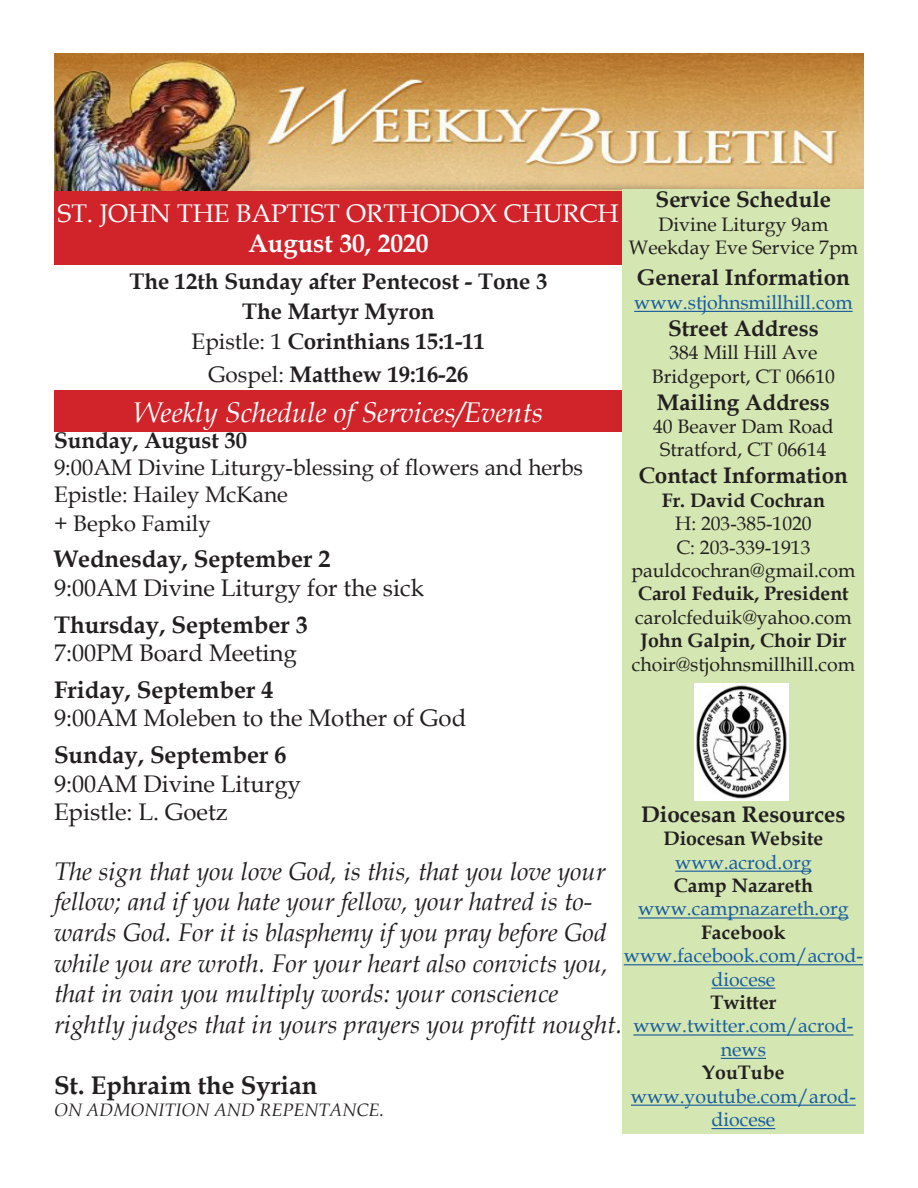
<style>
.page{position:relative;width:918px;height:1188px;background:#fff}
.page>*{position:absolute;margin:0;border:0;box-sizing:border-box;transform-origin:0 0}
.t1{font:italic 28.5px "Book Antiqua";color:#fff}
.t2{font:italic 25.5px/30.6px "Book Antiqua";color:#231f20}
.t3{font:25.5px "Book Antiqua";color:#fff}
.t4{font:700 25.5px "Book Antiqua";color:#231f20}
.t5{font:700 25.5px "Book Antiqua";color:#fff}
.t6{font:24px "Book Antiqua";color:#231f20}
.t7{font:700 24px "Book Antiqua";color:#231f20}
.t8{font:700 22.5px "Book Antiqua";color:#231f20}
.t9{font:22.5px "Book Antiqua";color:#231f20}
.t10{font:19.5px "Book Antiqua";color:#231f20}
.t11{font:19.5px/23.4px "Book Antiqua";color:#175d9e;text-align:center}
.t12{font:700 19.5px "Book Antiqua";color:#231f20}
.t13{font:italic 18px "Book Antiqua";color:#231f20}
.s1{font-weight:400}
</style>
<div class="page">
<img style="left:54px;top:54px;width:810px;height:136px">
<div style="left:54px;top:191px;width:569px;height:74px;background:#d1232a"></div>
<div style="left:54px;top:391px;width:569px;height:41px;background:#d1232a"></div>
<div style="left:623px;top:189px;width:241px;height:945px;background:#d4e6b2"></div>
<hr style="left:634px;top:311px;width:219px;height:1px;background:#175d9e">
<hr style="left:675px;top:871px;width:137px;height:1px;background:#175d9e">
<hr style="left:638px;top:917px;width:211px;height:2px;background:#175d9e">
<hr style="left:624px;top:964px;width:239px;height:1px;background:#175d9e">
<hr style="left:711px;top:988px;width:64px;height:1px;background:#175d9e">
<hr style="left:633px;top:1034px;width:220px;height:2px;background:#175d9e">
<hr style="left:721px;top:1058px;width:45px;height:1px;background:#175d9e">
<hr style="left:631px;top:1105px;width:225px;height:1px;background:#175d9e">
<hr style="left:711px;top:1128px;width:64px;height:1px;background:#175d9e">
<img style="left:695px;top:683px;width:94px;height:118px">
<p class="t8" style="left:656px;top:184px;width:177px">Service Schedule</p>
<p class="t10" style="left:659px;top:210px;width:171px">Divine Liturgy 9am</p>
<p class="t10" style="left:629px;top:234px;width:231px">Weekday Eve Service 7pm</p>
<p class="t8" style="left:637px;top:262px;width:215px">General Information</p>
<p class="t11" style="left:634px;top:290px;width:220px">www.stjohnsmillhill.com</p>
<p class="t8" style="left:668px;top:313px;width:152px">Street Address</p>
<p class="t10" style="left:669px;top:339px;width:150px">384 Mill Hill Ave</p>
<p class="t10" style="left:652px;top:362px;width:184px">Bridgeport, CT 06610</p>
<p class="t8" style="left:657px;top:387px;width:175px">Mailing Address</p>
<p class="t10" style="left:653px;top:413px;width:182px">40 Beaver Dam Road</p>
<p class="t10" style="left:660px;top:436px;width:168px">Stratford, CT 06614</p>
<p class="t8" style="left:639px;top:460px;width:211px">Contact Information</p>
<p class="t12" style="left:662px;top:487px;width:165px">Fr. David Cochran</p>
<p class="t10" style="left:675px;top:510px;width:138px">H: 203-385-1020</p>
<p class="t10" style="left:676px;top:533px;width:136px">C: 203-339-1913</p>
<p class="t10" style="left:631px;top:557px;width:226px">pauldcochran@gmail.com</p>
<p class="t12" style="left:638px;top:581px;width:212px">Carol Feduik, President</p>
<p class="t10" style="left:635px;top:604px;width:218px">carolcfeduik@yahoo.com</p>
<p class="t12" style="left:640px;top:627px;width:207px">John Galpin, Choir Dir</p>
<p class="t10" style="left:632px;top:650px;width:225px">choir@stjohnsmillhill.com</p>
<p class="t3" style="left:58px;top:195px;width:562px">ST. JOHN THE BAPTIST ORTHODOX CHURCH</p>
<p class="t5" style="left:248px;top:226px;width:182px">August 30, 2020</p>
<p class="t8" style="left:129px;top:266px;width:420px">The 12th Sunday after Pentecost - Tone 3</p>
<p class="t8" style="left:242px;top:296px;width:194px">The Martyr Myron</p>
<p class="t8" style="left:192px;top:326px;width:295px"><span class="s1">Epistle: 1</span> Corinthians 15:1-11</p>
<p class="t8" style="left:208px;top:359px;width:261px"><span class="s1">Gospel:</span> Matthew 19:16-26</p>
<p class="t1" style="left:134px;top:392px;width:411px">Weekly Schedule of Services/Events</p>
<p class="t8" style="left:54px;top:425px;width:195px">Sunday, August 30</p>
<p class="t9" style="left:54px;top:452px;width:531px">9:00AM Divine Liturgy-blessing of flowers and herbs</p>
<p class="t9" style="left:54px;top:479px;width:235px">Epistle: Hailey McKane</p>
<p class="t9" style="left:54px;top:508px;width:158px">+ Bepko Family</p>
<p class="t7" style="left:54px;top:543px;width:278px">Wednesday, September 2</p>
<p class="t6" style="left:54px;top:571px;width:372px">9:00AM Divine Liturgy for the sick</p>
<p class="t7" style="left:54px;top:608px;width:255px">Thursday, September 3</p>
<p class="t6" style="left:54px;top:636px;width:244px">7:00PM Board Meeting</p>
<p class="t7" style="left:54px;top:673px;width:221px">Friday, September 4</p>
<p class="t6" style="left:54px;top:702px;width:414px">9:00AM Moleben to the Mother of God</p>
<p class="t7" style="left:54px;top:738px;width:234px">Sunday, September 6</p>
<p class="t6" style="left:54px;top:767px;width:249px">9:00AM Divine Liturgy</p>
<p class="t6" style="left:54px;top:795px;width:175px">Epistle: L. Goetz</p>
<p class="t2" style="left:54px;top:855px;width:570px">The sign that you love God, is this, that you love your fellow; and if you hate your fellow, your hatred is to&shy;wards God. For it is blasphemy if you pray before God while you are wroth. For your heart also convicts you, that in vain you multiply words: your conscience rightly judges that in yours prayers you profitt nought.</p>
<p class="t4" style="left:54px;top:1068px;width:265px">St. Ephraim the Syrian</p>
<p class="t13" style="left:54px;top:1097px;width:332px">ON ADMONITION AND REPENTANCE.</p>
<p class="t8" style="left:641px;top:799px;width:206px">Diocesan Resources</p>
<p class="t12" style="left:664px;top:825px;width:161px">Diocesan Website</p>
<p class="t11" style="left:675px;top:850px;width:138px">www.acrod.org</p>
<p class="t12" style="left:674px;top:872px;width:141px">Camp Nazareth</p>
<p class="t11" style="left:638px;top:897px;width:212px">www.campnazareth.org</p>
<p class="t12" style="left:701px;top:919px;width:86px">Facebook</p>
<p class="t11" style="left:624px;top:943px;width:241px">www.facebook.com/acrod&shy;diocese</p>
<p class="t12" style="left:710px;top:989px;width:68px">Twitter</p>
<p class="t11" style="left:633px;top:1014px;width:222px">www.twitter.com/acrod&shy;news</p>
<p class="t12" style="left:702px;top:1059px;width:84px">YouTube</p>
<p class="t11" style="left:631px;top:1084px;width:226px">www.youtube.com/arod&shy;diocese</p>
</div>
